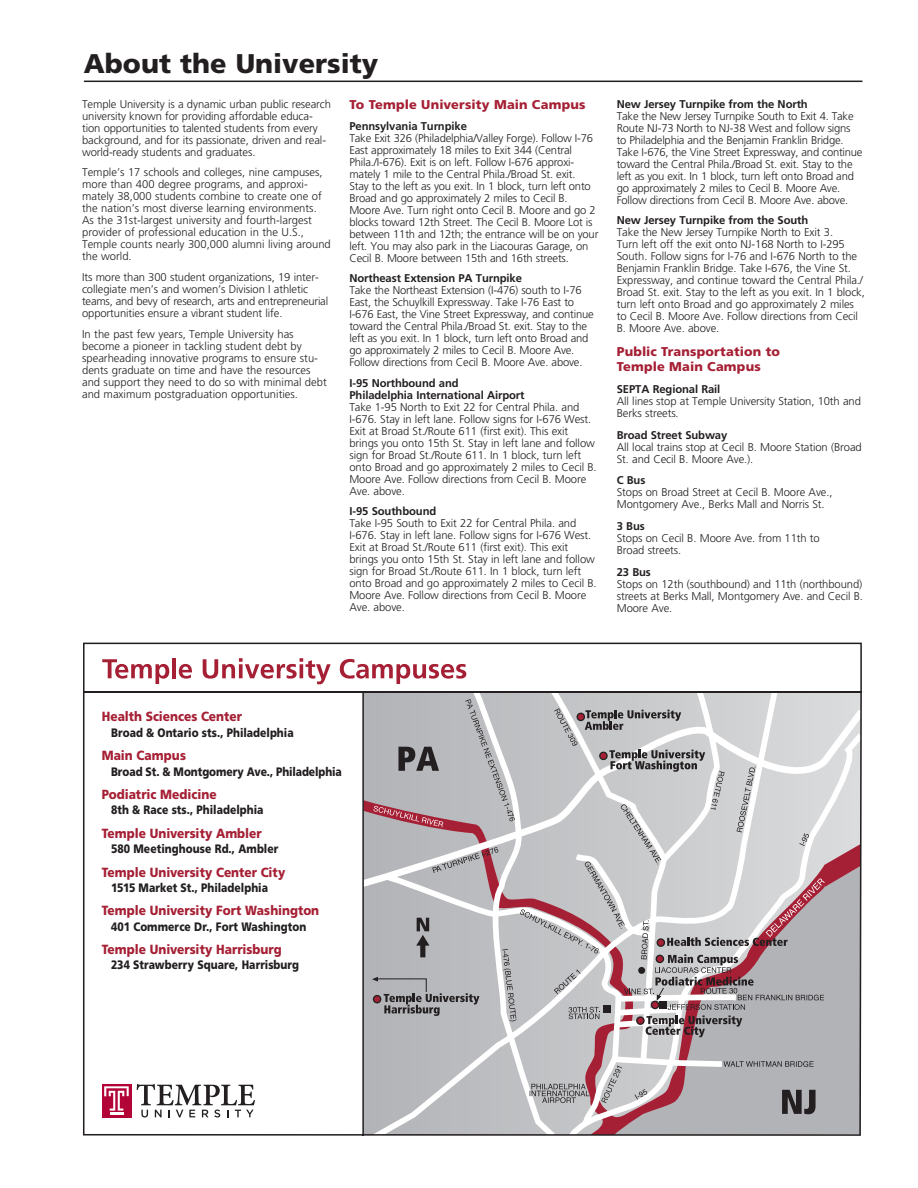
<style>
.page{position:relative;width:918px;height:1188px;background:#fff}
.page>*{position:absolute;margin:0;border:0;box-sizing:border-box;transform-origin:0 0}
.Head2{font:900 27px "Frutiger LT Std";color:#231f20}
.t1{font:900 13.2px "Frutiger LT Std";color:#a62035;scale:.9 1}
.Subhead1{font:900 12.75px/15px "Frutiger LT Std";letter-spacing:.015em;color:#a62035}
.t2{font:900 12.3px "Frutiger LT Std";letter-spacing:.005em;color:#231f20;scale:.85 1}
.Text1{font:300 11.25px/12px "Frutiger LT Std";letter-spacing:-.01em;color:#231f20}
.s1{font-weight:700}
</style>
<div class="page">
<svg style="left:83px;top:643px;width:779px;height:493px"></svg>
<svg style="left:102px;top:659px;width:67px;height:25px"></svg>
<hr style="left:172px;top:658px;width:4px;height:20px;background:#a62035">
<svg style="left:179px;top:664px;width:13px;height:15px"></svg>
<svg style="left:203px;top:658px;width:128px;height:26px"></svg>
<svg style="left:340px;top:659px;width:126px;height:25px"></svg>
<svg style="left:601px;top:1066px;width:21px;height:37px"></svg>
<svg style="left:782px;top:1090px;width:34px;height:24px"></svg>
<svg style="left:724px;top:1061px;width:90px;height:6px"></svg>
<svg style="left:635px;top:1089px;width:12px;height:11px"></svg>
<svg style="left:530px;top:1084px;width:59px;height:19px"></svg>
<svg style="left:372px;top:699px;width:489px;height:338px;background:#bfbabd"></svg>
<div style="left:102px;top:1084px;width:29px;height:33px;background:#b30437"></div>
<svg style="left:104px;top:1086px;width:25px;height:29px"></svg>
<svg style="left:137px;top:1084px;width:118px;height:34px"></svg>
<hr style="left:84px;top:81px;width:779px;height:1px;background:#231f20">
<p class="Head2" style="left:84px;top:47px;width:296px">About the University</p>
<p class="Text1" style="left:82px;top:98px;width:250px">Temple University is a dynamic urban public research university known for providing affordable educa&shy;tion opportunities to talented students from every background, and for its passionate, driven and real&shy;world-ready students and graduates.</p>
<p class="Text1" style="left:82px;top:167px;width:250px">Temple’s 17 schools and colleges, nine campuses, more than 400 degree programs, and approxi&shy;mately 38,000 students combine to create one of the nation’s most diverse learning environments.<br>As the 31st-largest university and fourth-largest provider of professional education in the U.S., Temple counts nearly 300,000 alumni living around the world.</p>
<p class="Text1" style="left:82px;top:271px;width:248px">Its more than 300 student organizations, 19 inter&shy;collegiate men’s and women’s Division I athletic teams, and bevy of research, arts and entrepreneurial opportunities ensure a vibrant student life.</p>
<p class="Text1" style="left:82px;top:328px;width:246px">In the past few years, Temple University has become a pioneer in tackling student debt by spearheading innovative programs to ensure stu&shy;dents graduate on time and have the resources and support they need to do so with minimal debt and maximum postgraduation opportunities.</p>
<p class="Subhead1" style="left:349px;top:97px;width:238px">To Temple University Main Campus</p>
<p class="Text1" style="left:349px;top:120px;width:250px"><span class="s1">Pennsylvania Turnpike<br></span>Take Exit 326 (Philadelphia/Valley Forge). Follow I-76<br>East approximately 18 miles to Exit 344 (Central Phila./I-676). Exit is on left. Follow I-676 approxi&shy;mately 1 mile to the Central Phila./Broad St. exit.<br>Stay to the left as you exit. In 1 block, turn left onto Broad and go approximately 2 miles to Cecil B.<br>Moore Ave. Turn right onto Cecil B. Moore and go 2 blocks toward 12th Street. The Cecil B. Moore Lot is between 11th and 12th; the entrance will be on your left. You may also park in the Liacouras Garage, on Cecil B. Moore between 15th and 16th streets.</p>
<p class="Text1" style="left:349px;top:272px;width:246px"><span class="s1">Northeast Extension PA Turnpike<br></span>Take the Northeast Extension (I-476) south to I-76<br>East, the Schuylkill Expressway. Take I-76 East to I-676 East, the Vine Street Expressway, and continue toward the Central Phila./Broad St. exit. Stay to the left as you exit. In 1 block, turn left onto Broad and go approximately 2 miles to Cecil B. Moore Ave.<br>Follow directions from Cecil B. Moore Ave. above.</p>
<p class="Text1" style="left:349px;top:377px;width:249px"><span class="s1">I-95 Northbound and<br>Philadelphia International Airport<br></span>Take 1-95 North to Exit 22 for Central Phila. and I-676. Stay in left lane. Follow signs for I-676 West.<br>Exit at Broad St./Route 611 (first exit). This exit brings you onto 15th St. Stay in left lane and follow sign for Broad St./Route 611. In 1 block, turn left onto Broad and go approximately 2 miles to Cecil B.<br>Moore Ave. Follow directions from Cecil B. Moore Ave. above.</p>
<p class="Text1" style="left:349px;top:506px;width:249px"><span class="s1">I-95 Southbound<br></span>Take I-95 South to Exit 22 for Central Phila. and I-676. Stay in left lane. Follow signs for I-676 West.<br>Exit at Broad St./Route 611 (first exit). This exit brings you onto 15th St. Stay in left lane and follow sign for Broad St./Route 611. In 1 block, turn left onto Broad and go approximately 2 miles to Cecil B.<br>Moore Ave. Follow directions from Cecil B. Moore Ave. above.</p>
<p class="Text1" style="left:617px;top:98px;width:247px"><span class="s1">New Jersey Turnpike from the North<br></span>Take the New Jersey Turnpike South to Exit 4. Take Route NJ-73 North to NJ-38 West and follow signs to Philadelphia and the Benjamin Franklin Bridge.<br>Take I-676, the Vine Street Expressway, and continue toward the Central Phila./Broad St. exit. Stay to the left as you exit. In 1 block, turn left onto Broad and go approximately 2 miles to Cecil B. Moore Ave.<br>Follow directions from Cecil B. Moore Ave. above.</p>
<p class="Text1" style="left:617px;top:215px;width:250px"><span class="s1">New Jersey Turnpike from the South<br></span>Take the New Jersey Turnpike North to Exit 3.<br>Turn left off the exit onto NJ-168 North to I-295<br>South. Follow signs for I-76 and I-676 North to the Benjamin Franklin Bridge. Take I-676, the Vine St.<br>Expressway, and continue toward the Central Phila./ Broad St. exit. Stay to the left as you exit. In 1 block, turn left onto Broad and go approximately 2 miles to Cecil B. Moore Ave. Follow directions from Cecil B. Moore Ave. above.</p>
<p class="Subhead1" style="left:617px;top:344px;width:165px">Public Transportation to<br>Temple Main Campus</p>
<p class="Text1" style="left:617px;top:383px;width:246px"><span class="s1">SEPTA Regional Rail<br></span>All lines stop at Temple University Station, 10th and<br>Berks streets.</p>
<p class="Text1" style="left:617px;top:429px;width:247px"><span class="s1">Broad Street Subway<br></span>All local trains stop at Cecil B. Moore Station (Broad<br>St. and Cecil B. Moore Ave.).</p>
<p class="Text1" style="left:617px;top:475px;width:217px"><span class="s1">C Bus<br></span>Stops on Broad Street at Cecil B. Moore Ave.,<br>Montgomery Ave., Berks Mall and Norris St.</p>
<p class="Text1" style="left:617px;top:520px;width:205px"><span class="s1">3 Bus<br></span>Stops on Cecil B. Moore Ave. from 11th to<br>Broad streets.</p>
<p class="Text1" style="left:617px;top:566px;width:248px"><span class="s1">23 Bus<br></span>Stops on 12th (southbound) and 11th (northbound) streets at Berks Mall, Montgomery Ave. and Cecil B.<br>Moore Ave.</p>
<p class="t1" style="left:102px;top:709px;width:158px">Health Sciences Center</p>
<p class="t2" style="left:111px;top:725px;width:216px">Broad &amp; Ontario sts., Philadelphia</p>
<p class="t1" style="left:102px;top:748px;width:95px">Main Campus</p>
<p class="t2" style="left:111px;top:764px;width:273px">Broad St. &amp; Montgomery Ave., Philadelphia</p>
<p class="t1" style="left:102px;top:786px;width:129px">Podiatric Medicine</p>
<p class="t2" style="left:111px;top:803px;width:181px">8th &amp; Race sts., Philadelphia</p>
<p class="t1" style="left:102px;top:825px;width:179px">Temple University Ambler</p>
<p class="t2" style="left:111px;top:841px;width:198px">580 Meetinghouse Rd., Ambler</p>
<p class="t1" style="left:102px;top:864px;width:206px">Temple University Center City</p>
<p class="t2" style="left:111px;top:880px;width:186px">1515 Market St., Philadelphia</p>
<p class="t1" style="left:102px;top:903px;width:243px">Temple University Fort Washington</p>
<p class="t2" style="left:111px;top:919px;width:231px">401 Commerce Dr., Fort Washington</p>
<p class="t1" style="left:102px;top:942px;width:202px">Temple University Harrisburg</p>
<p class="t2" style="left:111px;top:958px;width:223px">234 Strawberry Square, Harrisburg</p>
</div>
